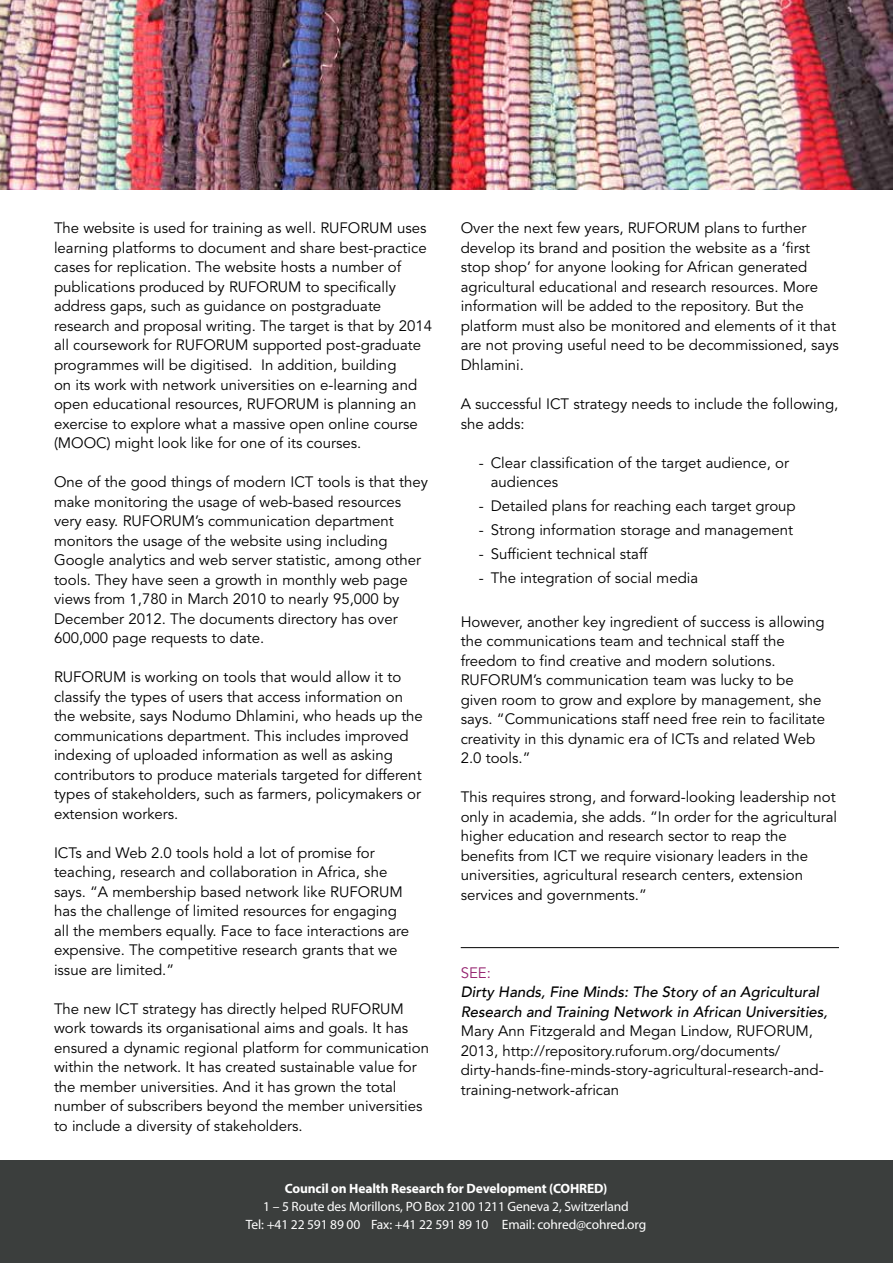
<style>
.page{position:relative;width:893px;height:1263px;background:#fff}
.page>*{position:absolute;margin:0;border:0;box-sizing:border-box;transform-origin:0 0}
.t1{font:15px/19.5px "Avenir";color:#000}
.t2{font:italic 500 15px/19.5px "Avenir LT";color:#000}
.t3{font:15px "Avenir";color:#95226f}
.t4{font:13.5px/18px "Myriad Pro";letter-spacing:-.01em;color:#fff;text-align:center}
.t5{font:700 13.5px "Myriad Pro";letter-spacing:-.01em;color:#fff}
</style>
<div class="page">
<img style="left:0;top:0;width:893px;height:190px">
<hr style="left:461px;top:947px;width:378px;height:1px;background:#000">
<div style="left:0;top:1161px;width:893px;height:102px;background:#3b3e3d"></div>
<p class="t1" style="left:54px;top:219px;width:380px">The website is used for training as well. RUFORUM uses learning platforms to document and share best-practice cases for replication. The website hosts a number of publications produced by RUFORUM to specifically address gaps, such as guidance on postgraduate research and proposal writing. The target is that by 2014 all coursework for RUFORUM supported post-graduate programmes will be digitised. In addition, building<br>on its work with network universities on e-learning and open educational resources, RUFORUM is planning an exercise to explore what a massive open online course (MOOC) might look like for one of its courses.</p>
<p class="t1" style="left:54px;top:472px;width:375px">One of the good things of modern ICT tools is that they make monitoring the usage of web-based resources very easy. RUFORUM’s communication department monitors the usage of the website using including Google analytics and web server statistic, among other tools. They have seen a growth in monthly web page views from 1,780 in March 2010 to nearly 95,000 by December 2012. The documents directory has over 600,000 page requests to date.</p>
<p class="t1" style="left:54px;top:667px;width:370px">RUFORUM is working on tools that would allow it to classify the types of users that access information on the website, says Nodumo Dhlamini, who heads up the communications department. This includes improved indexing of uploaded information as well as asking contributors to produce materials targeted for different types of stakeholders, such as farmers, policymakers or extension workers.</p>
<p class="t1" style="left:54px;top:843px;width:357px">ICTs and Web 2.0 tools hold a lot of promise for teaching, research and collaboration in Africa, she says. “A membership based network like RUFORUM has the challenge of limited resources for engaging all the members equally. Face to face interactions are expensive. The competitive research grants that we issue are limited.”</p>
<p class="t1" style="left:54px;top:999px;width:376px">The new ICT strategy has directly helped RUFORUM work towards its organisational aims and goals. It has ensured a dynamic regional platform for communication within the network. It has created sustainable value for the member universities. And it has grown the total number of subscribers beyond the member universities to include a diversity of stakeholders.</p>
<p class="t1" style="left:461px;top:219px;width:380px">Over the next few years, RUFORUM plans to further develop its brand and position the website as a ‘first stop shop’ for anyone looking for African generated agricultural educational and research resources. More information will be added to the repository. But the platform must also be monitored and elements of it that are not proving useful need to be decommissioned, says Dhlamini.</p>
<p class="t1" style="left:461px;top:394px;width:379px">A successful ICT strategy needs to include the following, she adds:</p>
<p class="t1" style="left:491px;top:453px;width:300px;text-indent:-12px">- Clear classification of the target audience, or audiences</p>
<p class="t1" style="left:479px;top:496px;width:318px">- Detailed plans for reaching each target group</p>
<p class="t1" style="left:479px;top:520px;width:316px">- Strong information storage and management</p>
<p class="t1" style="left:479px;top:544px;width:170px">- Sufficient technical staff</p>
<p class="t1" style="left:479px;top:568px;width:221px">- The integration of social media</p>
<p class="t1" style="left:461px;top:612px;width:366px">However, another key ingredient of success is allowing the communications team and technical staff the freedom to find creative and modern solutions.<br>RUFORUM’s communication team was lucky to be given room to grow and explore by management, she says. “Communications staff need free rein to facilitate creativity in this dynamic era of ICTs and related Web 2.0 tools.”</p>
<p class="t1" style="left:461px;top:787px;width:378px">This requires strong, and forward-looking leadership not only in academia, she adds. “In order for the agricultural higher education and research sector to reap the benefits from ICT we require visionary leaders in the universities, agricultural research centers, extension services and governments.”</p>
<p class="t3" style="left:461px;top:964px;width:32px">See:</p>
<p class="t2" style="left:461px;top:982px;width:368px">Dirty Hands, Fine Minds: The Story of an Agricultural<br>Research and Training Network in African Universities,</p>
<p class="t1" style="left:461px;top:1021px;width:364px">Mary Ann Fitzgerald and Megan Lindow, RUFORUM, 2013, http://repository.ruforum.org/documents/ dirty-hands-fine-minds-story-agricultural-research-and&shy;training-network-african</p>
<p class="t5" style="left:285px;top:1179px;width:324px">Council on Health Research for Development (COHRED)</p>
<p class="t4" style="left:246px;top:1197px;width:402px">1 – 5 Route des Morillons, PO Box 2100 1211 Geneva 2, Switzerland<br>Tel: +41 22 591 89 00 Fax: +41 22 591 89 10 Email: cohred@cohred.org</p>
</div>
